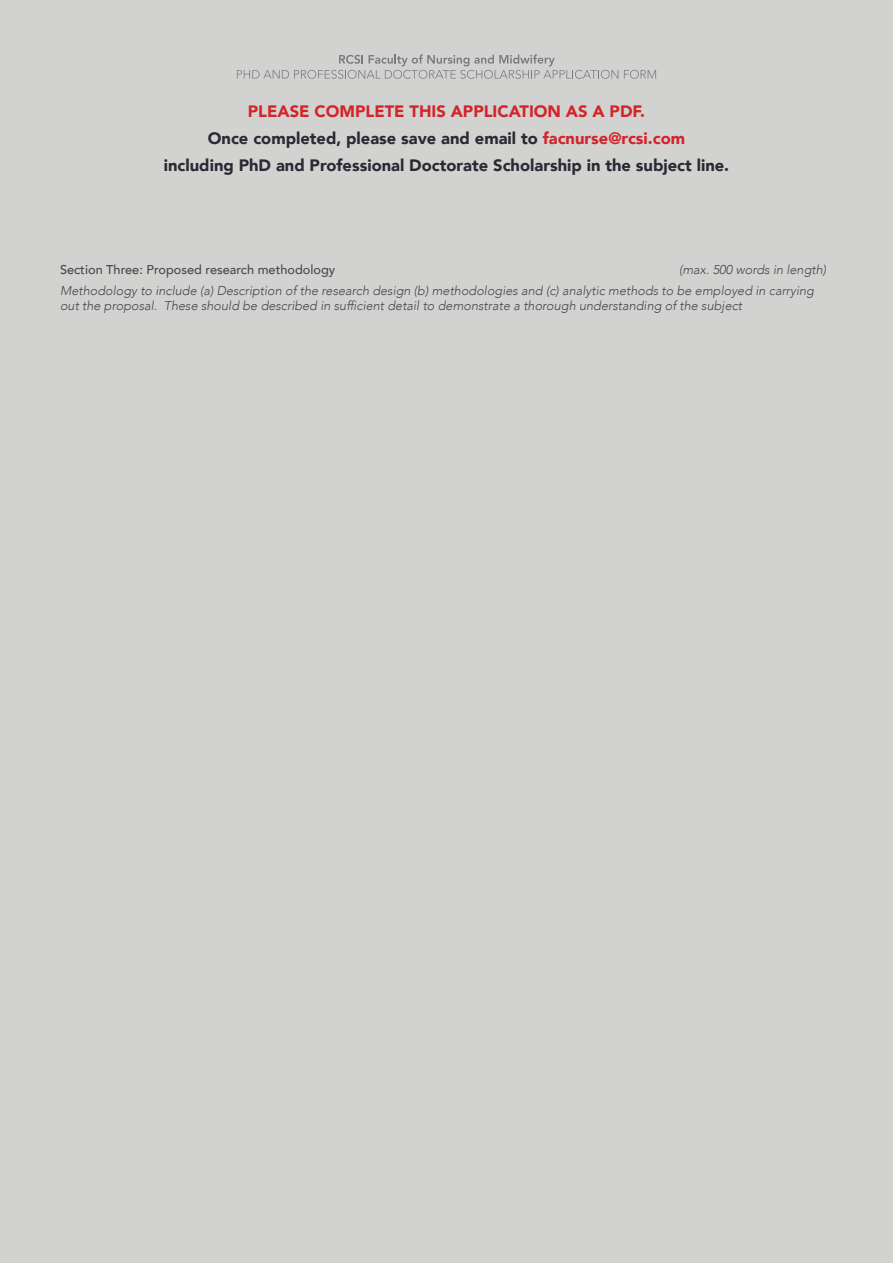
<style>
.page{position:relative;width:893px;height:1263px;background:#d2d2d0}
.page>*{position:absolute;margin:0;border:0;box-sizing:border-box;transform-origin:0 0}
.t1{font:900 16.5px/27px "Avenir";color:#292b34;text-align:center}
.t2{font:italic 300 12.75px/21px "Avenir";color:#47474e}
.t3{font:500 12.75px "Avenir";color:#47474e}
.s1{color:#d3242a}
</style>
<div class="page">
<svg style="left:237px;top:54px;width:381px;height:25px"></svg>
<svg style="left:624px;top:70px;width:32px;height:9px"></svg>
<p class="t1" style="left:164px;top:98px;width:567px"><span class="s1">PLEASE COMPLETE THIS APPLICATION AS A PDF.<br></span>Once completed, please save and email to <span class="s1">facnurse@rcsi.com<br></span>including PhD and Professional Doctorate Scholarship in the subject line.</p>
<p class="t3" style="left:60px;top:258px;width:277px">Section Three: Proposed research methodology</p>
<p class="t2" style="left:60px;top:259px;width:768px;text-indent:619px">(max. 500 words in length)<br>Methodology to include (a) Description of the research design (b) methodologies and (c) analytic methods to be employed in carrying</p>
<p class="t2" style="left:60px;top:295px;width:684px">out the proposal. These should be described in sufficient detail to demonstrate a thorough understanding of the subject</p>
</div>
